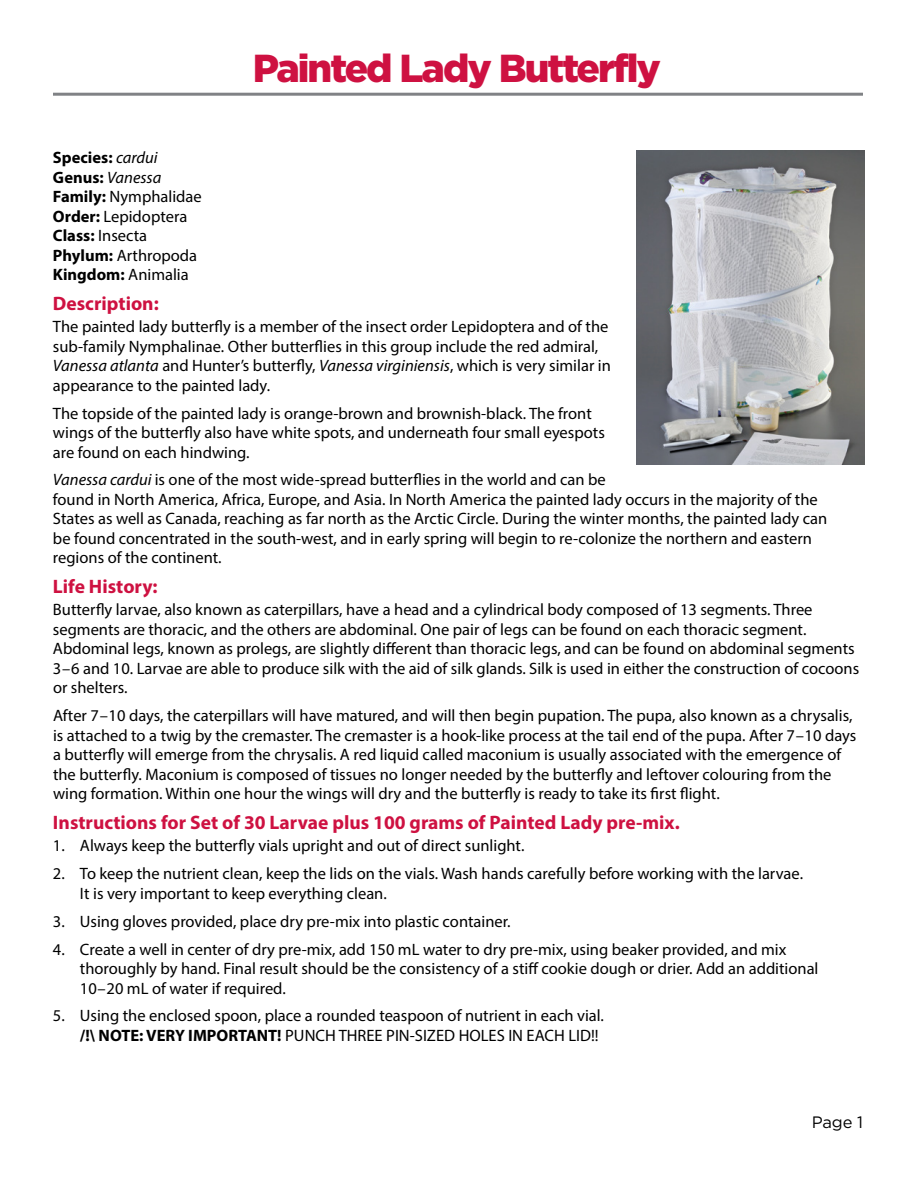
<style>
.page{position:relative;width:918px;height:1188px;background:#fff}
.page>*{position:absolute;margin:0;border:0;box-sizing:border-box;transform-origin:0 0}
.t1{font:900 39px "Gotham";letter-spacing:-.05em;color:#ce1141}
.t2{font:700 19.5px "Myriad Pro";color:#ce1141}
.t3{font:16.5px/19.5px "Myriad Pro";color:#000}
.t4{font:700 16.5px/19.5px "Myriad Pro";color:#000}
.t5{font:16.5px "Gotham";color:#000}
.s1{font-weight:400;font-style:italic}
.s2{font-weight:400}
.s3{font-style:italic}
.s4{font-weight:700}
</style>
<div class="page">
<hr style="left:53px;top:93px;width:810px;height:3px;background:#808285">
<img style="left:636px;top:151px;width:228px;height:313px">
<h1 class="t1" style="left:253px;top:46px;width:410px">Painted Lady Butterfly</h1>
<p class="t4" style="left:53px;top:147px;width:150px">Species: <span class="s1">cardui<br></span>Genus: <span class="s1">Vanessa<br></span>Family: <span class="s2">Nymphalidae<br></span>Order: <span class="s2">Lepidoptera<br></span>Class: <span class="s2">Insecta<br></span>Phylum: <span class="s2">Arthropoda<br></span>Kingdom: <span class="s2">Animalia</span></p>
<p class="t2" style="left:53px;top:290px;width:107px">Description:</p>
<p class="t3" style="left:53px;top:317px;width:559px">The painted lady butterfly is a member of the insect order Lepidoptera and of the sub-family Nymphalinae. Other butterflies in this group include the red admiral, <span class="s3">Vanessa atlanta</span> and Hunter’s butterfly, <span class="s3">Vanessa virginiensis</span>, which is very similar in appearance to the painted lady.</p>
<p class="t3" style="left:53px;top:403px;width:553px">The topside of the painted lady is orange-brown and brownish-black. The front wings of the butterfly also have white spots, and underneath four small eyespots are found on each hindwing.</p>
<p class="t3" style="left:53px;top:470px;width:776px"><span class="s3">Vanessa cardui</span> is one of the most wide-spread butterflies in the world and can be<br>found in North America, Africa, Europe, and Asia. In North America the painted lady occurs in the majority of the States as well as Canada, reaching as far north as the Arctic Circle. During the winter months, the painted lady can be found concentrated in the south-west, and in early spring will begin to re-colonize the northern and eastern regions of the continent.</p>
<p class="t2" style="left:53px;top:574px;width:106px">Life History:</p>
<p class="t3" style="left:53px;top:600px;width:808px">Butterfly larvae, also known as caterpillars, have a head and a cylindrical body composed of 13 segments. Three segments are thoracic, and the others are abdominal. One pair of legs can be found on each thoracic segment.<br>Abdominal legs, known as prolegs, are slightly different than thoracic legs, and can be found on abdominal segments 3–6 and 10. Larvae are able to produce silk with the aid of silk glands. Silk is used in either the construction of cocoons or shelters.</p>
<p class="t3" style="left:53px;top:706px;width:805px">After 7–10 days, the caterpillars will have matured, and will then begin pupation. The pupa, also known as a chrysalis, is attached to a twig by the cremaster. The cremaster is a hook-like process at the tail end of the pupa. After 7–10 days a butterfly will emerge from the chrysalis. A red liquid called maconium is usually associated with the emergence of the butterfly. Maconium is composed of tissues no longer needed by the butterfly and leftover colouring from the wing formation. Within one hour the wings will dry and the butterfly is ready to take its first flight.</p>
<p class="t2" style="left:53px;top:809px;width:628px">Instructions for Set of 30 Larvae plus 100 grams of Painted Lady pre-mix.</p>
<p class="t3" style="left:53px;top:836px;width:473px">1. Always keep the butterfly vials upright and out of direct sunlight.</p>
<p class="t3" style="left:80px;top:864px;width:725px;text-indent:-27px">2. To keep the nutrient clean, keep the lids on the vials. Wash hands carefully before working with the larvae.<br>It is very important to keep everything clean.</p>
<p class="t3" style="left:53px;top:911px;width:459px">3. Using gloves provided, place dry pre-mix into plastic container.</p>
<p class="t3" style="left:80px;top:939px;width:740px;text-indent:-27px">4. Create a well in center of dry pre-mix, add 150 mL water to dry pre-mix, using beaker provided, and mix thoroughly by hand. Final result should be the consistency of a stiff cookie dough or drier. Add an additional<br>10–20 mL of water if required.</p>
<p class="t3" style="left:80px;top:1006px;width:526px;text-indent:-27px">5. Using the enclosed spoon, place a rounded teaspoon of nutrient in each vial. <span class="s4">/!\ NOTE: VERY IMPORTANT!</span> PUNCH THREE PIN-SIZED HOLES IN EACH LID!!</p>
<p class="t5" style="left:812px;top:1113px;width:53px">Page 1</p>
</div>
